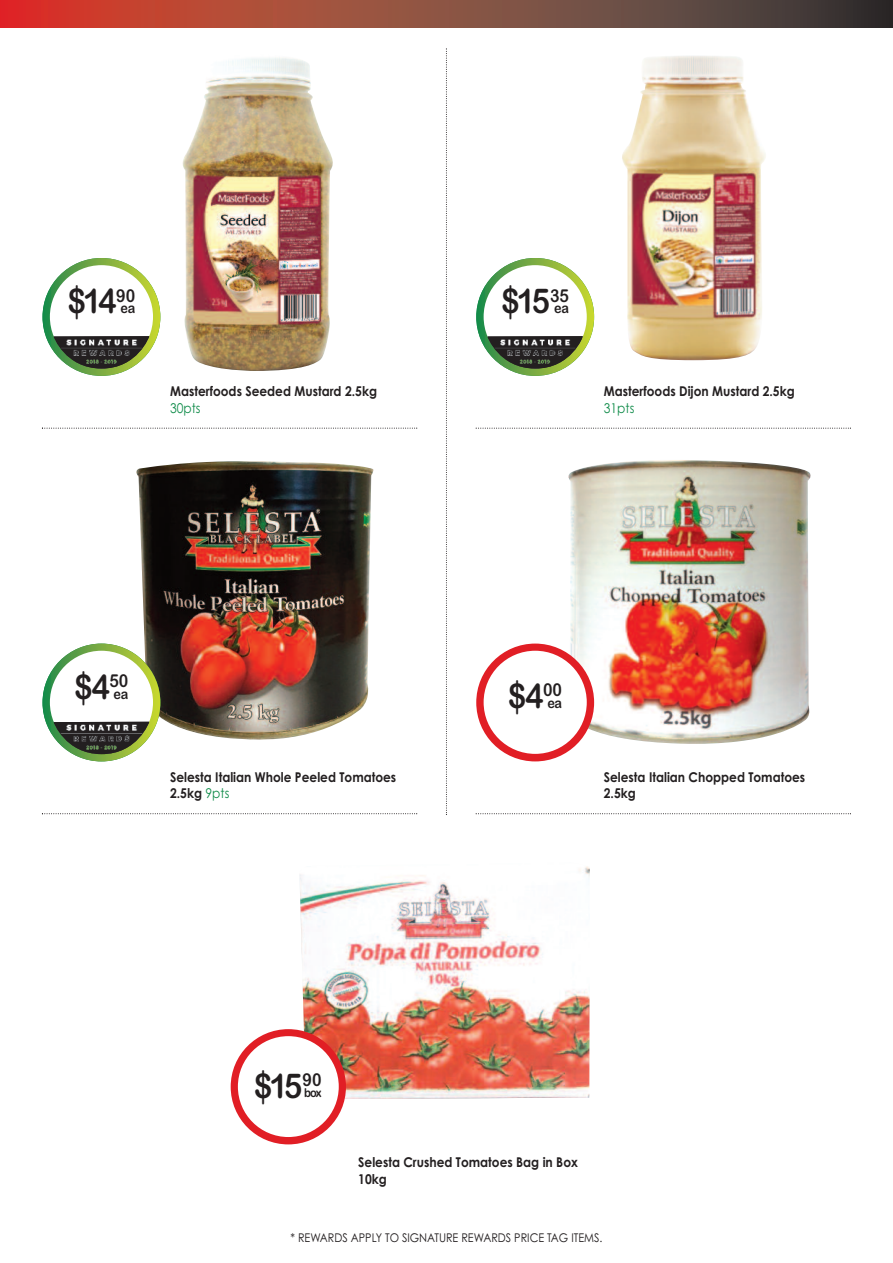
<style>
.page{position:relative;width:893px;height:1263px;background:#fff}
.page>*{position:absolute;margin:0;border:0;box-sizing:border-box;transform-origin:0 0}
.t1{font:34.05px "Arial Rounded MT Bold";color:#231f20;scale:.9 1}
.t2{font:14.1px "Arial Rounded MT Bold";letter-spacing:-.025em;color:#231f20;scale:.9 1}
.t3{font:700 13.5px/16.2px "Century Gothic";color:#231f20;scale:.9 1}
.t4{font:13.5px "Century Gothic";color:#0f8b49;scale:.9 1}
.t5{font:12.3px "Arial Rounded MT Bold";color:#231f20;scale:.9 1}
.t6{font:12px "Century Gothic";color:#231f20;scale:.9 1}
.s1{font-weight:400;color:#0f8b49}
</style>
<div class="page">
<svg style="left:0;top:0;width:893px;height:28px;background:#8a463a"></svg>
<svg style="left:446px;top:48px;width:1px;height:767px"></svg>
<img style="left:182px;top:57px;width:151px;height:314px">
<svg style="left:43px;top:258px;width:117px;height:118px;background:#77af41"></svg>
<div style="left:50px;top:265px;width:103px;height:103px;background:#fff;border-radius:50%"></div>
<svg style="left:54px;top:336px;width:95px;height:17px"></svg>
<img style="left:55px;top:336px;width:93px;height:33px">
<svg style="left:42px;top:428px;width:375px;height:1px"></svg>
<img style="left:622px;top:56px;width:144px;height:304px">
<svg style="left:476px;top:258px;width:118px;height:118px;background:#76af44"></svg>
<div style="left:484px;top:265px;width:103px;height:103px;background:#fff;border-radius:50%"></div>
<svg style="left:487px;top:336px;width:96px;height:18px"></svg>
<img style="left:489px;top:336px;width:93px;height:33px">
<svg style="left:476px;top:428px;width:375px;height:1px"></svg>
<img style="left:136px;top:461px;width:238px;height:279px">
<svg style="left:43px;top:643px;width:117px;height:118px;background:#7ab045"></svg>
<div style="left:50px;top:651px;width:103px;height:103px;background:#fff;border-radius:50%"></div>
<svg style="left:54px;top:722px;width:95px;height:18px"></svg>
<img style="left:55px;top:722px;width:93px;height:32px">
<svg style="left:42px;top:813px;width:375px;height:1px"></svg>
<img style="left:568px;top:460px;width:243px;height:284px">
<div style="left:476px;top:643px;width:118px;height:118px;background:#e11e25;border-radius:50%"></div>
<div style="left:484px;top:651px;width:103px;height:103px;background:#fff;border-radius:50%"></div>
<svg style="left:476px;top:813px;width:375px;height:1px"></svg>
<img style="left:299px;top:866px;width:291px;height:233px">
<div style="left:231px;top:1029px;width:115px;height:115px;background:#e11e25;border-radius:50%"></div>
<div style="left:238px;top:1036px;width:101px;height:101px;background:#fff;border-radius:50%"></div>
<h1 class="t1" style="left:68px;top:282px;width:77px">$14<sup>90</sup></h1>
<p class="t2" style="left:121px;top:300px;width:18px">ea</p>
<p class="t3" style="left:170px;top:384px;width:232px">Masterfoods Seeded Mustard 2.5kg</p>
<p class="t4" style="left:170px;top:400px;width:35px">30pts</p>
<h1 class="t1" style="left:74px;top:667px;width:61px">$4<sup>50</sup></h1>
<p class="t2" style="left:114px;top:686px;width:18px">ea</p>
<p class="t3" style="left:170px;top:769px;width:253px">Selesta Italian Whole Peeled Tomatoes<br>2.5kg <span class="s1">9pts</span></p>
<h1 class="t1" style="left:501px;top:282px;width:77px">$15<sup>35</sup></h1>
<p class="t2" style="left:554px;top:300px;width:18px">ea</p>
<p class="t3" style="left:604px;top:384px;width:214px">Masterfoods Dijon Mustard 2.5kg</p>
<p class="t4" style="left:604px;top:400px;width:35px">31pts</p>
<h1 class="t1" style="left:508px;top:676px;width:61px">$4<sup>00</sup></h1>
<p class="t2" style="left:547px;top:695px;width:18px">ea</p>
<p class="t3" style="left:604px;top:769px;width:225px">Selesta Italian Chopped Tomatoes<br>2.5kg</p>
<h1 class="t1" style="left:254px;top:1066px;width:77px">$15<sup>90</sup></h1>
<p class="t5" style="left:304px;top:1085px;width:21px">box</p>
<p class="t3" style="left:358px;top:1155px;width:246px">Selesta Crushed Tomatoes Bag in Box<br>10kg</p>
<p class="t6" style="left:290px;top:1231px;width:348px">* REWARDS APPLY TO SIGNATURE REWARDS PRICE TAG ITEMS.</p>
</div>
